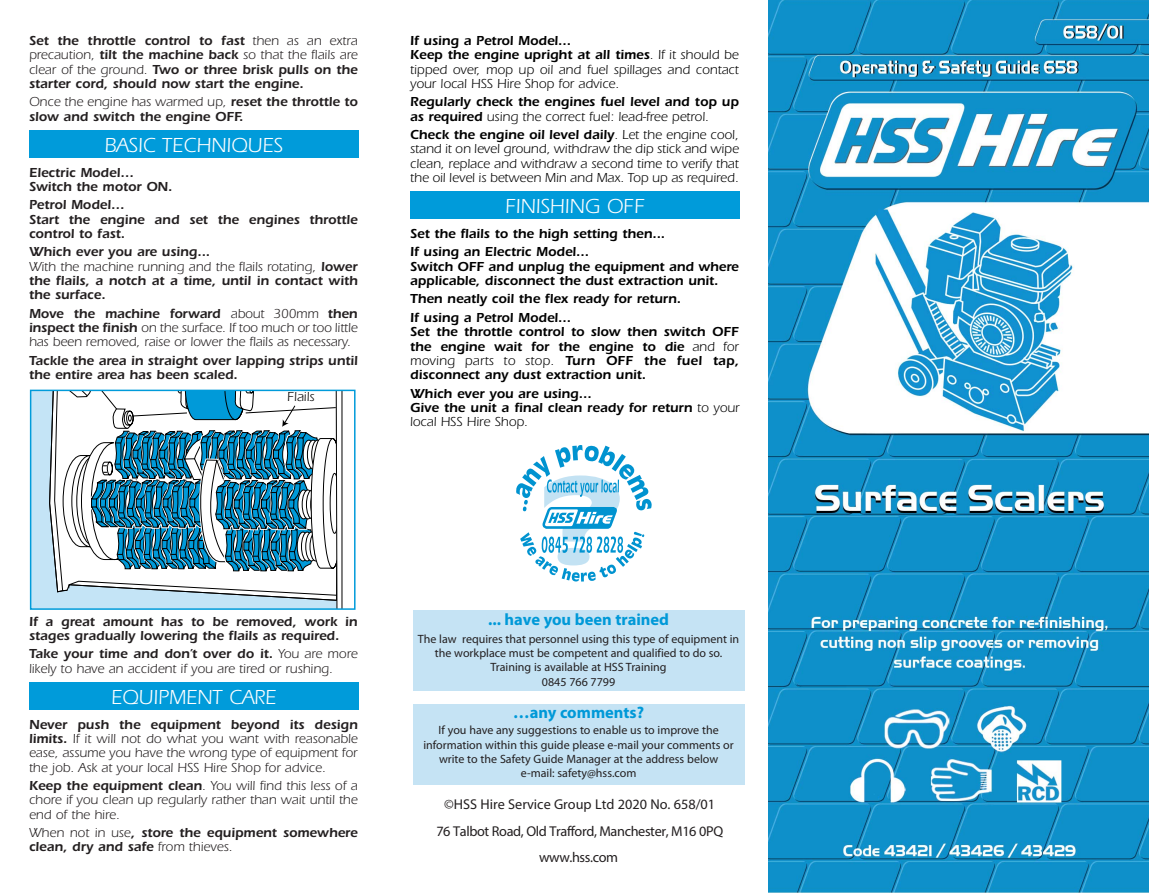
<style>
.page{position:relative;width:1149px;height:893px;background:#fff}
.page>*{position:absolute;margin:0;border:0;box-sizing:border-box;transform-origin:0 0}
.t1{font:21px "Itc Eras";color:#fff}
.t2{font:700 16.5px "Myriad Pro";color:#0099d8}
.t3{font:14.25px/26.5px "Myriad Pro";letter-spacing:-.025em;color:#231f20;text-align:center}
.t4{font:600 13.5px/14.2px "Itc Eras";color:#231f20}
.t5{font:600 13.5px/14.2px "Itc Eras";color:#000}
.t6{font:13.5px/14.2px "Itc Eras";color:#231f20;text-align:justify}
.t7{font:13.5px/14.2px "Itc Eras";color:#000}
.t8{font:12px/14.4px "Myriad Pro";color:#231f20;text-align:center}
.s1{font-weight:400}
.s2{font-weight:600}
</style>
<div class="page">
<div style="left:29px;top:682px;width:330px;height:28px;background:#009bda"></div>
<div style="left:29px;top:130px;width:330px;height:28px;background:#009bda"></div>
<div style="left:410px;top:191px;width:330px;height:28px;background:#009bda"></div>
<div style="left:31px;top:391px;width:323px;height:217px;background:#c4e4f6"></div>
<svg style="left:49px;top:392px;width:9px;height:201px"></svg>
<svg style="left:58px;top:392px;width:296px;height:218px;background:#93b9c9"></svg>
<div style="left:30px;top:389px;width:326px;height:220px;border:2px solid #009bda"></div>
<div style="left:413px;top:703px;width:331px;height:81px;background:#c5e3f4"></div>
<div style="left:413px;top:610px;width:331px;height:80px;background:#c5e3f4"></div>
<svg style="left:516px;top:445px;width:136px;height:136px"></svg>
<img style="left:769px;top:0;width:380px;height:892px">
<p class="t4" style="left:29px;top:35px;width:330px;text-align:justify">Set the throttle control to fast <span class="s1">then as an extra precaution,</span> tilt the machine back <span class="s1">so that the flails are clear of the ground.</span> Two or three brisk pulls on the starter cord, should now start the engine.</p>
<p class="t4" style="left:29px;top:96px;width:330px"><span class="s1">Once the engine has warmed up,</span> reset the throttle to slow and switch the engine OFF.</p>
<h1 class="t1" style="left:104px;top:137px;width:180px">BASIC TECHNIQUES</h1>
<p class="t4" style="left:29px;top:166px;width:145px">Electric Model…<br>Switch the motor ON.</p>
<p class="t4" style="left:29px;top:199px;width:330px">Petrol Model…<br>Start the engine and set the engines throttle control to fast.</p>
<p class="t4" style="left:29px;top:246px;width:330px">Which ever you are using...<br><span class="s1">With the machine running and the flails rotating,</span> lower the flails, a notch at a time, until in contact with the surface.</p>
<p class="t6" style="left:29px;top:307px;width:330px"><span class="s2">Move the machine forward</span> about 300mm <span class="s2">then inspect the finish</span> on the surface. If too much or too little has been removed, raise or lower the flails as necessary.</p>
<p class="t4" style="left:29px;top:354px;width:330px">Tackle the area in straight over lapping strips until the entire area has been scaled.</p>
<p class="t7" style="left:287px;top:391px;width:29px">Flails</p>
<p class="t7" style="left:410px;top:35px;width:330px"><span class="s2">If using a Petrol Model...<br>Keep the engine upright at all times</span>. If it should be tipped over, mop up oil and fuel spillages and contact your local HSS Hire Shop for advice.</p>
<p class="t5" style="left:410px;top:96px;width:330px">Regularly check the engines fuel level and top up as required <span class="s1">using the correct fuel: lead-free petrol.</span></p>
<p class="t7" style="left:410px;top:129px;width:330px;text-align:justify"><span class="s2">Check the engine oil level daily</span>. Let the engine cool, stand it on level ground, withdraw the dip stick and wipe clean, replace and withdraw a second time to verify that the oil level is between Min and Max. Top up as required.</p>
<h1 class="t1" style="left:505px;top:198px;width:141px">FINISHING OFF</h1>
<p class="t5" style="left:410px;top:225px;width:257px;line-height:18.5px">Set the flails to the high setting then...<br>If using an Electric Model...</p>
<p class="t5" style="left:410px;top:260px;width:330px">Switch OFF and unplug the equipment and where applicable, disconnect the dust extraction unit.</p>
<p class="t5" style="left:410px;top:291px;width:272px;line-height:18.5px">Then neatly coil the flex ready for return.<br>If using a Petrol Model...</p>
<p class="t5" style="left:410px;top:326px;width:331px;text-align:justify">Set the throttle control to slow then switch OFF the engine wait for the engine to die <span class="s1">and for moving parts to stop.</span> Turn OFF the fuel tap, disconnect any dust extraction unit.</p>
<p class="t5" style="left:410px;top:387px;width:331px">Which ever you are using...<br>Give the unit a final clean ready for return <span class="s1">to your local HSS Hire Shop.</span></p>
<p class="t4" style="left:29px;top:615px;width:330px">If a great amount has to be removed, work in stages gradually lowering the flails as required.</p>
<p class="t6" style="left:29px;top:648px;width:330px"><span class="s2">Take your time and don’t over do it.</span> You are more likely to have an accident if you are tired or rushing.</p>
<h1 class="t1" style="left:111px;top:689px;width:167px">EQUIPMENT CARE</h1>
<p class="t6" style="left:29px;top:718px;width:330px"><span class="s2">Never push the equipment beyond its design limits.</span> If it will not do what you want with reasonable ease, assume you have the wrong type of equipment for the job. Ask at your local HSS Hire Shop for advice.</p>
<p class="t6" style="left:29px;top:779px;width:330px"><span class="s2">Keep the equipment clean</span>. You will find this less of a chore if you clean up regularly rather than wait until the end of the hire.</p>
<p class="t4" style="left:29px;top:826px;width:330px"><span class="s1">When not in use</span>, store the equipment somewhere clean, dry and safe <span class="s1">from thieves.</span></p>
<p class="t2" style="left:488px;top:613px;width:182px">... have you been trained</p>
<p class="t8" style="left:418px;top:632px;width:323px">The law requires that personnel using this type of equipment in the workplace must be competent and qualified to do so.<br>Training is available at HSS Training<br>0845 766 7799</p>
<p class="t2" style="left:513px;top:706px;width:132px">…any comments?</p>
<p class="t8" style="left:423px;top:723px;width:312px">If you have any suggestions to enable us to improve the information within this guide please e-mail your comments or write to the Safety Guide Manager at the address below e-mail: safety@hss.com</p>
<p class="t3" style="left:436px;top:792px;width:288px">©HSS Hire Service Group Ltd 2020 No. 658/01<br>76 Talbot Road, Old Trafford, Manchester, M16 0PQ www.hss.com</p>
</div>
